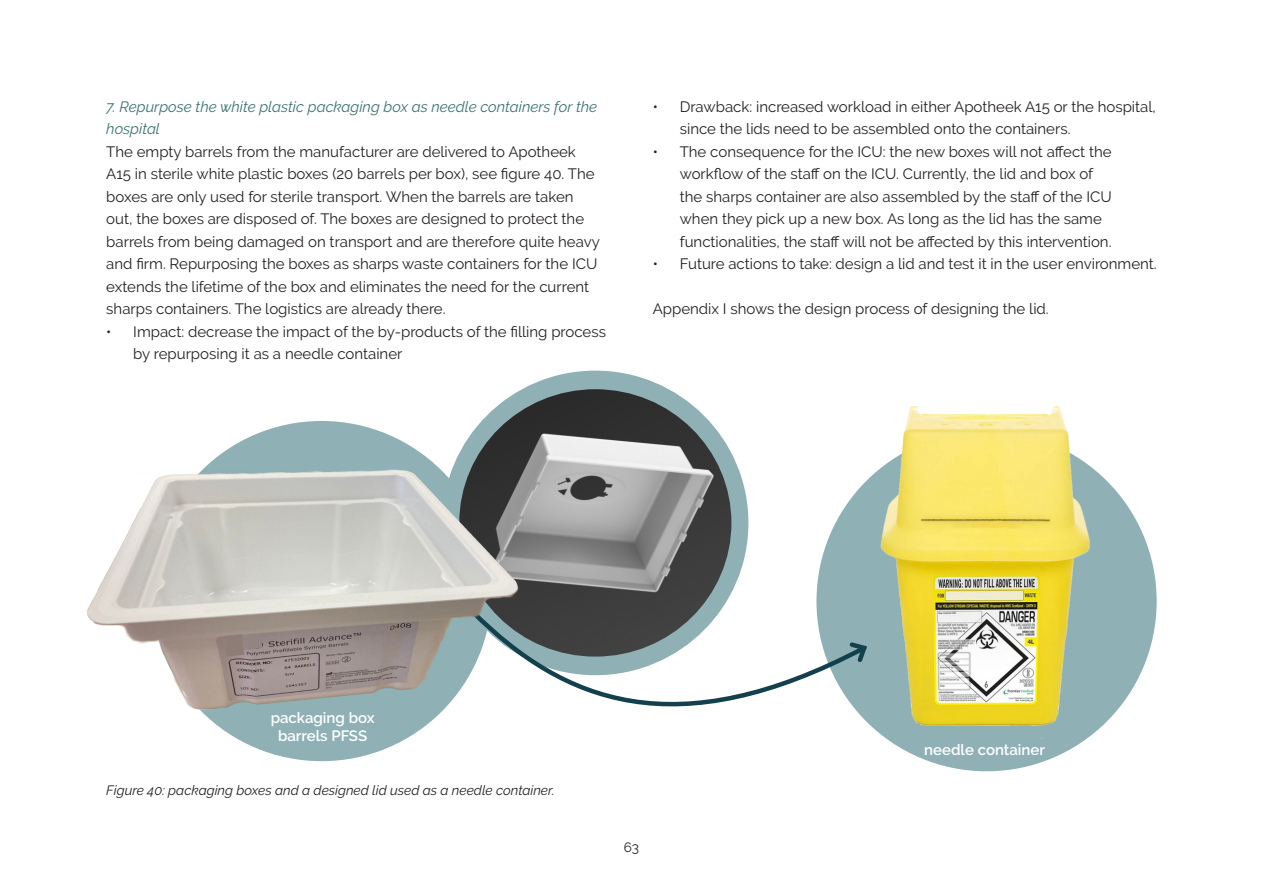
<style>
.page{position:relative;width:1263px;height:893px;background:#fff}
.page>*{position:absolute;margin:0;border:0;box-sizing:border-box;transform-origin:0 0}
.t1{font:15px/22.5px "Raleway";color:#231f20}
.t2{font:italic 15px/22.5px "Raleway";color:#397371}
.t3{font:600 15px/18px "Raleway";color:#fff;text-align:center}
.t4{font:italic 13.5px "Raleway";color:#231f20}
.t5{font:13.5px "Raleway";color:#231f20}
</style>
<div class="page">
<div style="left:151px;top:421px;width:341px;height:340px;background:#8fb1b6;border-radius:50%"></div>
<div style="left:442px;top:371px;width:306px;height:304px;background:#8fb1b6;border-radius:50%"></div>
<img style="left:461px;top:389px;width:270px;height:218px">
<div style="left:816px;top:431px;width:341px;height:340px;background:#8fb1b6;border-radius:50%"></div>
<img style="left:847px;top:407px;width:257px;height:348px">
<svg style="left:524px;top:607px;width:346px;height:140px"></svg>
<svg style="left:846px;top:639px;width:24px;height:27px"></svg>
<img style="left:87px;top:449px;width:437px;height:301px">
<svg style="left:224px;top:634px;width:38px;height:23px"></svg>
<p class="t2" style="left:106px;top:95px;width:492px">7. Repurpose the white plastic packaging box as needle containers for the hospital</p>
<p class="t1" style="left:106px;top:140px;width:495px">The empty barrels from the manufacturer are delivered to Apotheek A15 in sterile white plastic boxes (20 barrels per box), see figure 40. The boxes are only used for sterile transport. When the barrels are taken out, the boxes are disposed of. The boxes are designed to protect the barrels from being damaged on transport and are therefore quite heavy and firm. Repurposing the boxes as sharps waste containers for the ICU extends the lifetime of the box and eliminates the need for the current sharps containers. The logistics are already there.</p>
<p class="t1" style="left:133px;top:320px;width:474px;text-indent:-27px">• Impact: decrease the impact of the by-products of the filling process by repurposing it as a needle container</p>
<p class="t1" style="left:680px;top:95px;width:478px;text-indent:-27px">• Drawback: increased workload in either Apotheek A15 or the hospital, since the lids need to be assembled onto the containers.</p>
<p class="t1" style="left:680px;top:140px;width:434px;text-indent:-27px">• The consequence for the ICU: the new boxes will not affect the workflow of the staff on the ICU. Currently, the lid and box of the sharps container are also assembled by the staff of the ICU when they pick up a new box. As long as the lid has the same functionalities, the staff will not be affected by this intervention.</p>
<p class="t1" style="left:653px;top:253px;width:505px">• Future actions to take: design a lid and test it in the user environment.</p>
<p class="t1" style="left:653px;top:298px;width:397px">Appendix I shows the design process of designing the lid.</p>
<p class="t3" style="left:271px;top:709px;width:105px">packaging box barrels PFSS</p>
<p class="t4" style="left:106px;top:782px;width:450px">Figure 40: packaging boxes and a designed lid used as a needle container.</p>
<p class="t5" style="left:624px;top:839px;width:17px">63</p>
<p class="t3" style="left:924px;top:740px;width:122px">needle container</p>
</div>
